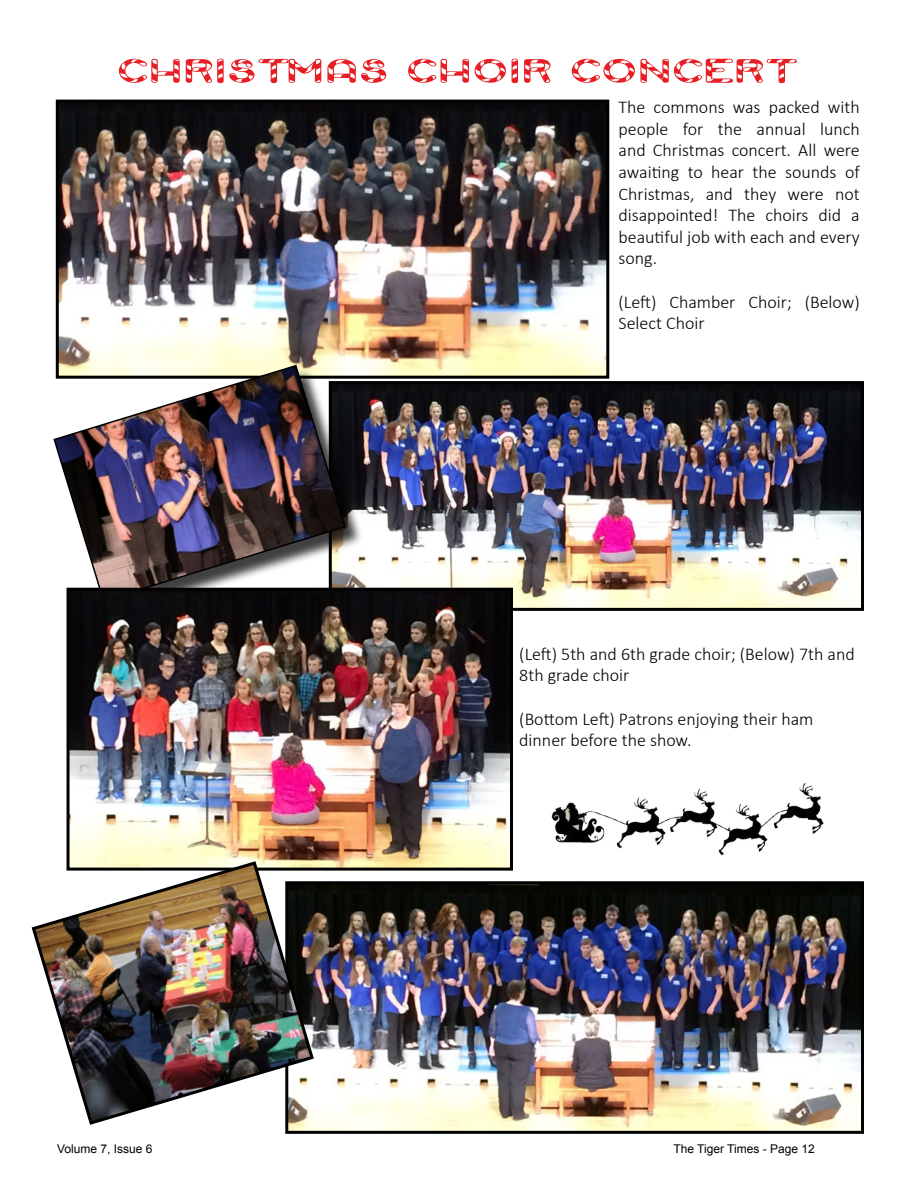
<style>
.page{position:relative;width:918px;height:1188px;background:#fff}
.page>*{position:absolute;margin:0;border:0;box-sizing:border-box;transform-origin:0 0}
.t1{font:36px "Candy Cane Unregistered";color:#e81e25;scale:1.5 1}
.t2{font:300 18px/21.6px "Calibri";color:#000}
.t3{font:12px "Arial";color:#000}
</style>
<div class="page">
<img style="left:289px;top:885px;width:571px;height:245px">
<div style="left:285px;top:881px;width:579px;height:253px;border:3px solid #000"></div>
<img style="left:60px;top:104px;width:545px;height:271px">
<div style="left:56px;top:100px;width:553px;height:279px;border:3px solid #000"></div>
<img style="left:364px;top:385px;width:496px;height:222px">
<div style="left:329px;top:381px;width:535px;height:230px;border:3px solid #000"></div>
<div style="left:56px;top:367px;width:308px;height:252px;background:#000;opacity:.75"></div>
<img style="left:53px;top:364px;width:294px;height:238px">
<img style="left:71px;top:592px;width:438px;height:275px">
<div style="left:67px;top:588px;width:446px;height:283px;border:3px solid #000"></div>
<img style="left:31px;top:859px;width:285px;height:268px">
<img style="left:551px;top:783px;width:273px;height:73px">
<h1 class="t1" style="left:117px;top:54px;width:452px">CHRISTMAS CHOIR CONCERT</h1>
<p class="t2" style="left:619px;top:96px;width:243px;text-align:justify">The commons was packed with people for the annual lunch and Christmas concert. All were awaiting to hear the sounds of Christmas, and they were not disappointed! The choirs did a beautiful job with each and every song.</p>
<p class="t2" style="left:619px;top:291px;width:243px">(Left) Chamber Choir; (Below)<br>Select Choir</p>
<p class="t2" style="left:519px;top:643px;width:337px">(Left) 5th and 6th grade choir; (Below) 7th and<br>8th grade choir</p>
<p class="t2" style="left:519px;top:708px;width:296px">(Bottom Left) Patrons enjoying their ham dinner before the show.</p>
<p class="t3" style="left:57px;top:1141px;width:97px">Volume 7, Issue 6</p>
<p class="t3" style="left:674px;top:1141px;width:143px">The Tiger Times - Page 12</p>
</div>
